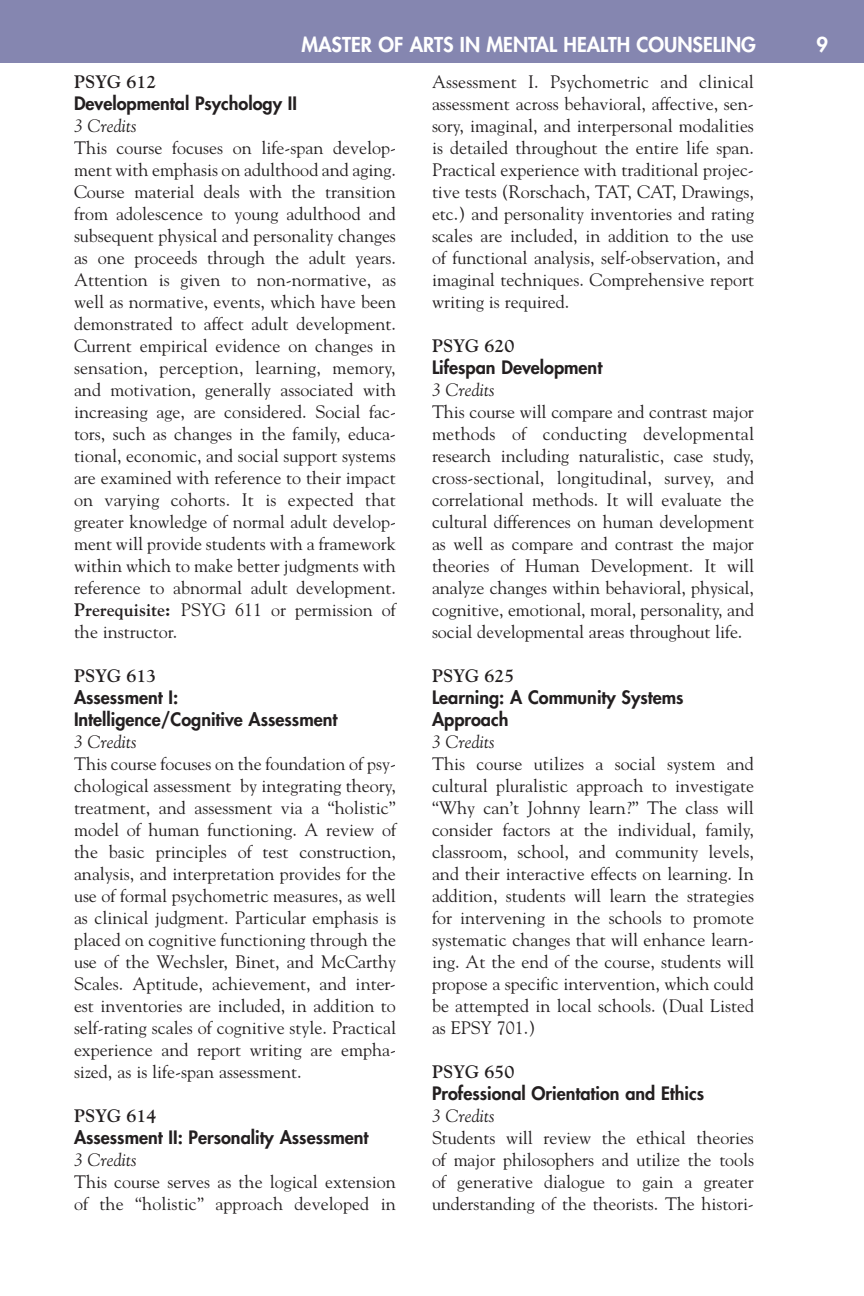
<style>
.page{position:relative;width:864px;height:1296px;background:#fff}
.page>*{position:absolute;margin:0;border:0;box-sizing:border-box;transform-origin:0 0}
.t1{font:800 20px "Futura";color:#fff}
.t2{font:18px/22px "Goudy";color:#231f20;text-align:justify}
.t3{font:800 18px/22px "Futura";color:#231f20}
.t4{font:italic 18px "Goudy";color:#231f20}
.t5{font:700 18px "Goudy";color:#231f20}
.s1{font-weight:700}
</style>
<div class="page">
<div style="left:0;top:0;width:864px;height:63px;background:#8586b0"></div>
<p class="t1" style="left:301px;top:32px;width:456px">MASTER OF ARTS IN MENTAL HEALTH COUNSELING</p>
<p class="t1" style="left:816px;top:32px;width:13px">9</p>
<p class="t5" style="left:74px;top:71px;width:84px">PSYG 612</p>
<p class="t3" style="left:74px;top:92px;width:225px">Developmental Psychology II</p>
<p class="t4" style="left:74px;top:115px;width:64px">3 Credits</p>
<p class="t2" style="left:74px;top:136px;width:324px">This course focuses on life-span develop&shy;ment with emphasis on adulthood and aging.<br>Course material deals with the transition from adolescence to young adulthood and subsequent physical and personality changes as one proceeds through the adult years.<br>Attention is given to non-normative, as well as normative, events, which have been demonstrated to affect adult development.<br>Current empirical evidence on changes in sensation, perception, learning, memory, and motivation, generally associated with increasing age, are considered. Social fac&shy;tors, such as changes in the family, educa&shy;tional, economic, and social support systems are examined with reference to their impact on varying cohorts. It is expected that greater knowledge of normal adult develop&shy;ment will provide students with a framework within which to make better judgments with reference to abnormal adult development.<br><span class="s1">Prerequisite:</span> PSYG 611 or permission of the instructor.</p>
<p class="t5" style="left:74px;top:665px;width:84px">PSYG 613</p>
<p class="t3" style="left:74px;top:686px;width:265px">Assessment I:<br>Intelligence/Cognitive Assessment</p>
<p class="t4" style="left:74px;top:731px;width:64px">3 Credits</p>
<p class="t2" style="left:74px;top:752px;width:324px">This course focuses on the foundation of psy&shy;chological assessment by integrating theory, treatment, and assessment via a “holistic” model of human functioning. A review of the basic principles of test construction, analysis, and interpretation provides for the use of formal psychometric measures, as well as clinical judgment. Particular emphasis is placed on cognitive functioning through the use of the Wechsler, Binet, and McCarthy Scales. Aptitude, achievement, and inter&shy;est inventories are included, in addition to self-rating scales of cognitive style. Practical experience and report writing are empha&shy;sized, as is life-span assessment.</p>
<p class="t5" style="left:74px;top:1105px;width:84px">PSYG 614</p>
<p class="t3" style="left:74px;top:1126px;width:296px">Assessment II: Personality Assessment</p>
<p class="t4" style="left:74px;top:1149px;width:64px">3 Credits</p>
<p class="t2" style="left:74px;top:1170px;width:324px">This course serves as the logical extension of the “holistic” approach developed in</p>
<p class="t2" style="left:432px;top:70px;width:324px">Assessment I. Psychometric and clinical assessment across behavioral, affective, sen&shy;sory, imaginal, and interpersonal modalities is detailed throughout the entire life span.<br>Practical experience with traditional projec&shy;tive tests (Rorschach, TAT, CAT, Drawings, etc.) and personality inventories and rating scales are included, in addition to the use of functional analysis, self-observation, and imaginal techniques. Comprehensive report writing is required.</p>
<p class="t5" style="left:432px;top:335px;width:84px">PSYG 620</p>
<p class="t3" style="left:432px;top:357px;width:172px">Lifespan Development</p>
<p class="t4" style="left:432px;top:379px;width:64px">3 Credits</p>
<p class="t2" style="left:432px;top:400px;width:324px">This course will compare and contrast major methods of conducting developmental research including naturalistic, case study, cross-sectional, longitudinal, survey, and correlational methods. It will evaluate the cultural differences on human development as well as compare and contrast the major theories of Human Development. It will analyze changes within behavioral, physical, cognitive, emotional, moral, personality, and social developmental areas throughout life.</p>
<p class="t5" style="left:432px;top:665px;width:84px">PSYG 625</p>
<p class="t3" style="left:432px;top:687px;width:253px">Learning: A Community Systems<br>Approach</p>
<p class="t4" style="left:432px;top:731px;width:64px">3 Credits</p>
<p class="t2" style="left:432px;top:752px;width:324px">This course utilizes a social system and cultural pluralistic approach to investigate “Why can’t Johnny learn?” The class will consider factors at the individual, family, classroom, school, and community levels, and their interactive effects on learning. In addition, students will learn the strategies for intervening in the schools to promote systematic changes that will enhance learn&shy;ing. At the end of the course, students will propose a specific intervention, which could be attempted in local schools. (Dual Listed as EPSY 701.)</p>
<p class="t5" style="left:432px;top:1061px;width:84px">PSYG 650</p>
<p class="t3" style="left:432px;top:1083px;width:274px">Professional Orientation and Ethics</p>
<p class="t4" style="left:432px;top:1105px;width:64px">3 Credits</p>
<p class="t2" style="left:432px;top:1126px;width:324px">Students will review the ethical theories of major philosophers and utilize the tools of generative dialogue to gain a greater understanding of the theorists. The histori-</p>
</div>
